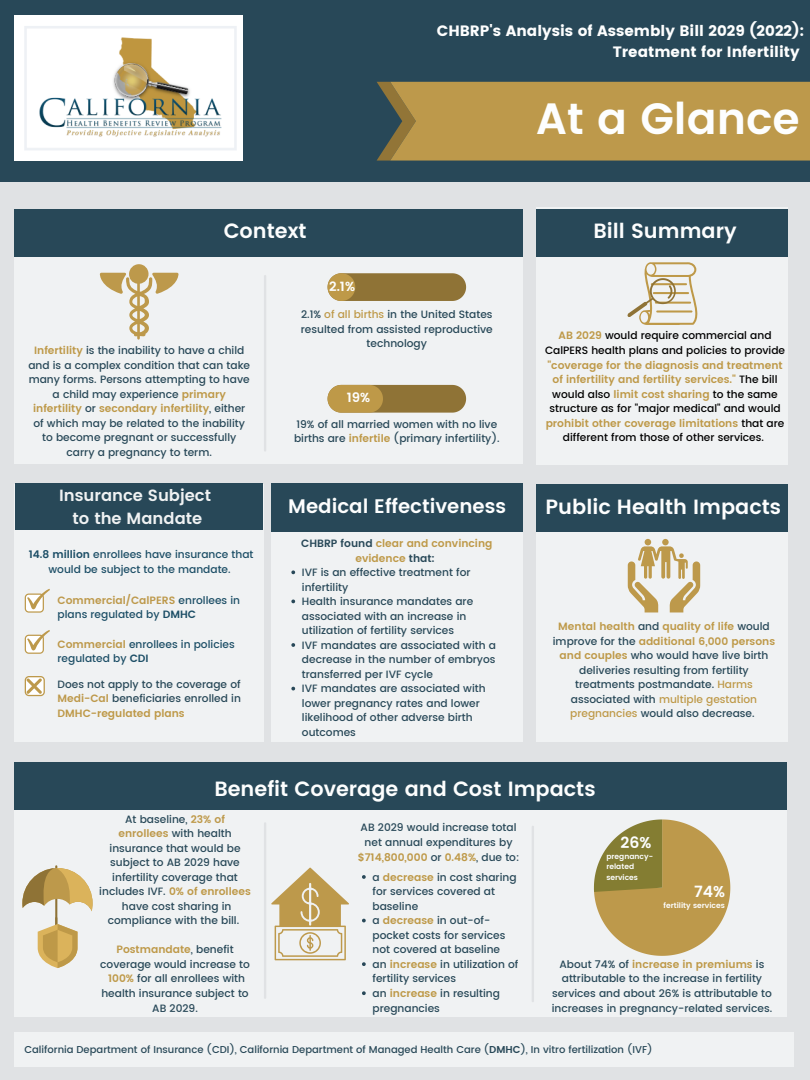
<style>
.page{position:relative;width:810px;height:1080px;background:#e0e2e4}
.page>*{position:absolute;margin:0;border:0;box-sizing:border-box;transform-origin:0 0}
.t1{font:600 43.75px "Poppins";color:#fdfefe}
.t2{font:600 20.62px "Poppins";color:#fdfefe}
.t3{font:600 19.62px "Poppins";color:#fdfefe}
.t4{font:600 16.25px "Poppins";color:#f0f2f3}
.t5{font:600 15.62px "Poppins";color:#fdfefe}
.t6{font:15px "Poppins";color:#fdfefe}
.t7{font:600 13.12px "Poppins";color:#fdfefe}
.t8{font:500 10.62px/14.5px "Poppins";color:#284858}
.t9{font:500 10.62px/14.5px "Poppins";color:#000;text-align:center}
.t10{font:500 10.62px/14.5px "Poppins";color:#1c4e66}
.t11{font:600 10.62px/14.5px "Poppins";color:#be9948;text-align:center}
.t12{font:500 10px "Poppins";color:#284858}
.t13{font:600 7.5px/10.3px "Poppins";color:#fdfefe}
.s1{font-weight:600;color:#be9948}
.s2{font-weight:600}
.s3{font-weight:600;color:#bd994b}
.s4{color:#be9948}
.s5{color:#284858}
</style>
<div class="page">
<div style="left:0;top:0;width:810px;height:181px;background:#284858"></div>
<div style="left:15px;top:209px;width:508px;height:255px;background:#f0f2f3"></div>
<div style="left:15px;top:762px;width:772px;height:255px;background:#f0f2f3"></div>
<div style="left:536px;top:207px;width:252px;height:257px;background:#f0f2f3"></div>
<div style="left:536px;top:484px;width:252px;height:258px;background:#f0f2f3"></div>
<div style="left:15px;top:209px;width:508px;height:48px;background:#284858"></div>
<div style="left:15px;top:762px;width:772px;height:48px;background:#284858"></div>
<div style="left:536px;top:209px;width:252px;height:48px;background:#284858"></div>
<div style="left:536px;top:484px;width:252px;height:48px;background:#284858"></div>
<hr style="left:264px;top:276px;width:2px;height:174px;background:#e0e2e4">
<hr style="left:264px;top:823px;width:2px;height:175px;background:#e0e2e4">
<img style="left:15px;top:16px;width:227px;height:144px">
<svg style="left:377px;top:82px;width:433px;height:79px;background:#b6954a"></svg>
<div style="left:15px;top:484px;width:249px;height:258px;background:#f0f2f3"></div>
<div style="left:15px;top:484px;width:248px;height:46px;background:#284858"></div>
<div style="left:271px;top:484px;width:252px;height:258px;background:#f0f2f3"></div>
<div style="left:271px;top:484px;width:252px;height:48px;background:#284858"></div>
<div style="left:15px;top:1033px;width:779px;height:34px;background:#f0f2f3"></div>
<svg style="left:628px;top:539px;width:72px;height:73px"></svg>
<svg style="left:291px;top:570px;width:4px;height:4px"></svg>
<svg style="left:291px;top:600px;width:4px;height:3px"></svg>
<svg style="left:291px;top:643px;width:4px;height:4px"></svg>
<svg style="left:291px;top:687px;width:4px;height:3px"></svg>
<svg style="left:627px;top:262px;width:70px;height:63px"></svg>
<svg style="left:100px;top:264px;width:78px;height:76px"></svg>
<svg style="left:328px;top:273px;width:138px;height:28px;background:#9a7e41"></svg>
<svg style="left:328px;top:385px;width:138px;height:28px;background:#a48645"></svg>
<hr style="left:55px;top:865px;width:2px;height:61px;background:#8f7336">
<svg style="left:22px;top:868px;width:71px;height:43px"></svg>
<svg style="left:38px;top:917px;width:40px;height:51px"></svg>
<svg style="left:271px;top:868px;width:78px;height:92px"></svg>
<svg style="left:25px;top:589px;width:25px;height:24px"></svg>
<svg style="left:25px;top:630px;width:25px;height:24px"></svg>
<svg style="left:25px;top:676px;width:20px;height:20px"></svg>
<svg style="left:362px;top:875px;width:4px;height:4px"></svg>
<svg style="left:362px;top:919px;width:4px;height:3px"></svg>
<svg style="left:362px;top:962px;width:4px;height:4px"></svg>
<svg style="left:362px;top:991px;width:4px;height:4px"></svg>
<hr style="left:532px;top:827px;width:2px;height:174px;background:#e0e2e4">
<svg style="left:594px;top:819px;width:136px;height:137px"></svg>
<p class="t6" style="left:437px;top:22px;width:369px">CHBRP's Analysis of Assembly Bill 2029 (2022):</p>
<p class="t6" style="left:613px;top:43px;width:188px">Treatment for Infertility</p>
<p class="t1" style="left:536px;top:93px;width:265px">At a Glance</p>
<p class="t2" style="left:224px;top:219px;width:84px">Context</p>
<p class="t2" style="left:594px;top:219px;width:145px">Bill Summary</p>
<p class="t8" style="left:28px;top:343px;width:223px;text-align:center"><span class="s1">Infertility</span> is the inability to have a child and is a complex condition that can take many forms. Persons attempting to have a child may experience <span class="s1">primary infertility</span> or <span class="s1">secondary infertility</span>, either of which may be related to the inability to become pregnant or successfully carry a pregnancy to term.</p>
<p class="t4" style="left:59px;top:486px;width:154px">Insurance Subject</p>
<p class="t4" style="left:73px;top:509px;width:131px">to the Mandate</p>
<p class="t10" style="left:29px;top:547px;width:226px;text-align:center"><span class="s2">14.8 million</span> enrollees have insurance that would be subject to the mandate.</p>
<p class="t10" style="left:58px;top:593px;width:184px"><span class="s3">Commercial/CalPERS</span> enrollees in plans regulated by <span class="s2">DMHC</span></p>
<p class="t10" style="left:58px;top:637px;width:179px"><span class="s3">Commercial</span> enrollees in policies regulated by <span class="s2">CDI</span></p>
<p class="t8" style="left:58px;top:677px;width:185px;text-align:justify">Does not apply to the coverage of <span class="s3">Medi-Cal</span> beneficiaries enrolled in <span class="s1">DMHC-regulated plans</span></p>
<p class="t7" style="left:329px;top:279px;width:27px">2.1%</p>
<p class="t8" style="left:301px;top:307px;width:193px;text-align:center">2.1% <span class="s4">of all births</span> in the United States resulted from assisted reproductive technology</p>
<p class="t7" style="left:347px;top:390px;width:25px">19%</p>
<p class="t8" style="left:294px;top:417px;width:207px">19% of all married women with no live births are <span class="s1">infertile</span> (primary infertility).</p>
<p class="t9" style="left:545px;top:329px;width:242px"><span class="s1">AB 2029</span> would require commercial and CalPERS health plans and policies to provide <span class="s1">"coverage for the diagnosis and treatment of infertility and fertility services."</span> The bill would also <span class="s1">limit cost sharing</span> to the same structure as for "major medical" and would <span class="s1">prohibit other coverage limitations</span> that are different from those of other services.</p>
<p class="t3" style="left:288px;top:495px;width:219px">Medical Effectiveness</p>
<p class="t2" style="left:546px;top:495px;width:237px">Public Health Impacts</p>
<p class="t11" style="left:301px;top:536px;width:193px"><span class="s5">CHBRP found</span> clear and convincing evidence <span class="s5">that:</span></p>
<p class="t8" style="left:302px;top:565px;width:170px">IVF is an effective treatment for infertility</p>
<p class="t8" style="left:302px;top:594px;width:173px">Health insurance mandates are associated with an increase in utilization of fertility services</p>
<p class="t8" style="left:302px;top:638px;width:196px;text-align:justify">IVF mandates are associated with a decrease in the number of embryos transferred per IVF cycle</p>
<p class="t8" style="left:302px;top:681px;width:185px">IVF mandates are associated with lower pregnancy rates and lower likelihood of other adverse birth outcomes</p>
<p class="t8" style="left:553px;top:619px;width:224px;text-align:center"><span class="s1">Mental health</span> and <span class="s1">quality of life</span> would improve for the <span class="s1">additional 6,000 persons and couples</span> who would have live birth deliveries resulting from fertility treatments postmandate. <span class="s4">Harms </span>associated with <span class="s4">multiple gestation pregnancies</span> would also decrease.</p>
<p class="t2" style="left:214px;top:776px;width:383px">Benefit Coverage and Cost Impacts</p>
<p class="t8" style="left:99px;top:812px;width:153px;text-align:center">At baseline, <span class="s1">23</span><span class="s3">% of enrollees</span> with health insurance that would be subject to AB 2029 have infertility coverage that includes IVF. <span class="s1">0% of enrollees </span>have cost sharing in compliance with the bill.</p>
<p class="t8" style="left:100px;top:942px;width:151px;text-align:center"><span class="s1">Postmandate</span>, benefit coverage would increase to<br><span class="s1">100%</span> for all enrollees with health insurance subject to<br>AB 2029.</p>
<p class="t8" style="left:358px;top:821px;width:163px;text-align:center">AB 2029 would increase total net annual expenditures by <span class="s1">$714,800,000</span> or <span class="s1">0.48%</span>, due to:</p>
<p class="t8" style="left:373px;top:870px;width:146px">a <span class="s1">decrease</span> in cost sharing for services covered at baseline</p>
<p class="t8" style="left:373px;top:913px;width:134px">a <span class="s1">decrease</span> in out-of&shy;pocket costs for services not covered at baseline</p>
<p class="t8" style="left:373px;top:957px;width:147px">an <span class="s1">increase</span> in utilization of fertility services</p>
<p class="t8" style="left:373px;top:986px;width:129px">an <span class="s1">increase</span> in resulting pregnancies</p>
<p class="t5" style="left:620px;top:833px;width:32px">26%</p>
<p class="t13" style="left:606px;top:851px;width:48px">pregnancy&shy;related services</p>
<p class="t5" style="left:694px;top:882px;width:33px">74%</p>
<p class="t13" style="left:664px;top:901px;width:63px">fertility services</p>
<p class="t8" style="left:552px;top:957px;width:222px;text-align:center">About 74% of <span class="s1">increase in premiums</span> is attributable to the increase in fertility services and about 26% is attributable to increases in pregnancy-related services.</p>
<p class="t12" style="left:24px;top:1044px;width:630px">California Department of Insurance (CDI), California Department of Managed Health Care (<span class="s2">DMHC</span>), In vitro fertilization (IVF)</p>
</div>
